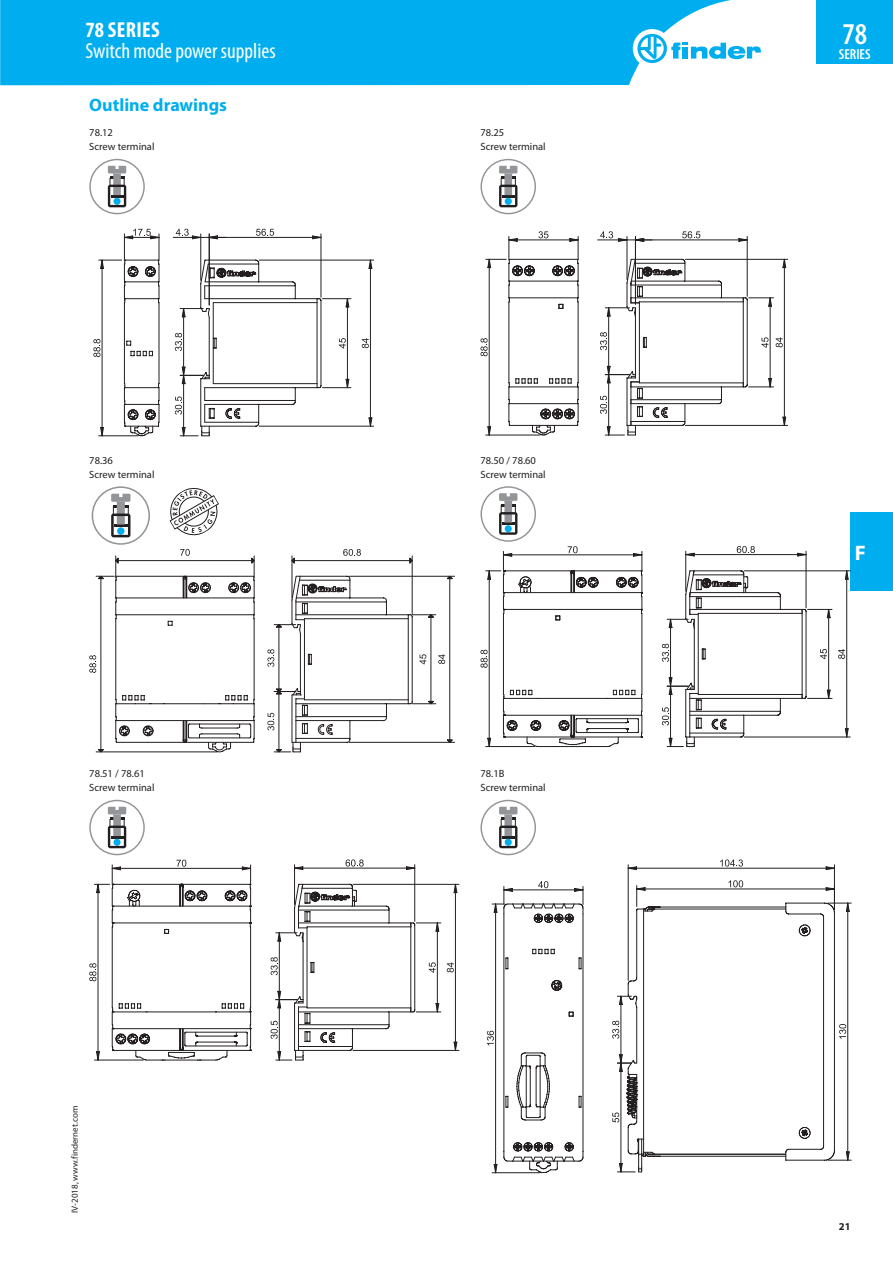
<style>
.page{position:relative;width:893px;height:1263px;background:#fff}
.page>*{position:absolute;margin:0;border:0;box-sizing:border-box;transform-origin:0 0}
.t1{font:600 condensed 30.3px "Myriad Pro";color:#fff}
.t2{font:condensed 21.75px "Myriad Pro";color:#fff}
.t3{font:700 condensed 21.75px "Myriad Pro";letter-spacing:.02em;color:#fff}
.t4{font:700 21px "Myriad Pro";color:#fff}
.t5{font:700 18px "Myriad Pro";color:#00aeef}
.t6{font:600 condensed 14.55px "Myriad Pro";color:#fff}
.t7{font:10.5px/14.2px "Myriad Pro";color:#231f20}
.t8{font:700 10.5px "Myriad Pro";color:#231f20}
.t9{font:9px "Myriad Pro";color:#231f20}
</style>
<div class="page">
<div style="left:850px;top:512px;width:43px;height:79px;background:#00aeef"></div>
<div style="left:89px;top:159px;width:56px;height:55px;border:1px solid #939598;border-radius:50%"></div>
<svg style="left:108px;top:166px;width:18px;height:41px"></svg>
<div style="left:480px;top:159px;width:56px;height:55px;border:1px solid #939598;border-radius:50%"></div>
<svg style="left:499px;top:166px;width:18px;height:41px"></svg>
<hr style="left:486px;top:435px;width:54px;height:1px;background:#231f20">
<svg style="left:480px;top:231px;width:99px;height:204px"></svg>
<hr style="left:489px;top:259px;width:1px;height:176px;background:#231f20">
<hr style="left:685px;top:259px;width:103px;height:1px;background:#231f20">
<hr style="left:685px;top:425px;width:103px;height:1px;background:#231f20">
<svg style="left:600px;top:258px;width:186px;height:178px"></svg>
<hr style="left:784px;top:259px;width:1px;height:166px;background:#231f20">
<hr style="left:747px;top:236px;width:1px;height:60px;background:#231f20">
<svg style="left:682px;top:231px;width:18px;height:7px"></svg>
<svg style="left:739px;top:238px;width:8px;height:2px"></svg>
<hr style="left:635px;top:240px;width:112px;height:1px;background:#231f20">
<hr style="left:635px;top:236px;width:1px;height:68px;background:#231f20">
<hr style="left:627px;top:236px;width:1px;height:44px;background:#231f20">
<svg style="left:636px;top:238px;width:8px;height:2px"></svg>
<svg style="left:600px;top:231px;width:27px;height:9px"></svg>
<hr style="left:598px;top:240px;width:54px;height:1px;background:#231f20">
<div style="left:92px;top:486px;width:58px;height:59px;border:2px solid #939598;border-radius:50%"></div>
<svg style="left:111px;top:494px;width:19px;height:43px"></svg>
<svg style="left:169px;top:487px;width:50px;height:49px"></svg>
<svg style="left:89px;top:549px;width:366px;height:203px"></svg>
<div style="left:480px;top:486px;width:56px;height:56px;border:1px solid #939598;border-radius:50%"></div>
<svg style="left:499px;top:493px;width:18px;height:42px"></svg>
<hr style="left:685px;top:551px;width:1px;height:40px;background:#231f20">
<hr style="left:806px;top:551px;width:1px;height:57px;background:#231f20">
<svg style="left:737px;top:546px;width:18px;height:7px"></svg>
<svg style="left:686px;top:553px;width:8px;height:3px"></svg>
<svg style="left:798px;top:553px;width:8px;height:3px"></svg>
<hr style="left:686px;top:554px;width:120px;height:1px;background:#231f20">
<svg style="left:662px;top:570px;width:170px;height:177px"></svg>
<hr style="left:828px;top:609px;width:1px;height:89px;background:#231f20">
<hr style="left:744px;top:571px;width:106px;height:1px;background:#231f20">
<hr style="left:744px;top:737px;width:106px;height:1px;background:#231f20">
<svg style="left:838px;top:649px;width:7px;height:10px"></svg>
<svg style="left:845px;top:571px;width:3px;height:8px"></svg>
<svg style="left:845px;top:728px;width:3px;height:9px"></svg>
<hr style="left:846px;top:571px;width:1px;height:166px;background:#231f20">
<svg style="left:480px;top:546px;width:163px;height:201px"></svg>
<hr style="left:489px;top:571px;width:1px;height:175px;background:#231f20">
<div style="left:89px;top:800px;width:56px;height:55px;border:1px solid #939598;border-radius:50%"></div>
<svg style="left:108px;top:807px;width:18px;height:41px"></svg>
<hr style="left:294px;top:865px;width:1px;height:39px;background:#231f20">
<hr style="left:414px;top:865px;width:1px;height:56px;background:#231f20">
<svg style="left:346px;top:859px;width:18px;height:7px"></svg>
<svg style="left:295px;top:866px;width:8px;height:4px"></svg>
<svg style="left:406px;top:866px;width:9px;height:4px"></svg>
<hr style="left:295px;top:868px;width:120px;height:1px;background:#231f20">
<svg style="left:271px;top:883px;width:170px;height:178px"></svg>
<hr style="left:437px;top:923px;width:1px;height:89px;background:#231f20">
<hr style="left:353px;top:884px;width:106px;height:1px;background:#231f20">
<hr style="left:353px;top:1050px;width:106px;height:1px;background:#231f20">
<svg style="left:447px;top:962px;width:7px;height:10px"></svg>
<svg style="left:454px;top:884px;width:3px;height:9px"></svg>
<svg style="left:454px;top:1042px;width:3px;height:8px"></svg>
<hr style="left:455px;top:884px;width:1px;height:166px;background:#231f20">
<hr style="left:94px;top:1060px;width:49px;height:1px;background:#231f20">
<svg style="left:89px;top:860px;width:162px;height:200px"></svg>
<hr style="left:98px;top:884px;width:1px;height:176px;background:#231f20">
<div style="left:480px;top:800px;width:56px;height:55px;border:1px solid #939598;border-radius:50%"></div>
<svg style="left:499px;top:807px;width:18px;height:41px"></svg>
<hr style="left:834px;top:865px;width:1px;height:44px;background:#231f20">
<hr style="left:628px;top:865px;width:1px;height:115px;background:#231f20">
<svg style="left:720px;top:859px;width:23px;height:7px"></svg>
<svg style="left:826px;top:867px;width:8px;height:3px"></svg>
<svg style="left:628px;top:867px;width:9px;height:3px"></svg>
<hr style="left:628px;top:868px;width:206px;height:1px;background:#231f20">
<svg style="left:487px;top:881px;width:97px;height:292px"></svg>
<svg style="left:612px;top:880px;width:239px;height:292px"></svg>
<hr style="left:124px;top:303px;width:1px;height:81px;background:#231f20">
<hr style="left:158px;top:303px;width:1px;height:81px;background:#231f20">
<svg style="left:124px;top:383px;width:36px;height:53px"></svg>
<hr style="left:99px;top:435px;width:39px;height:1px;background:#231f20">
<svg style="left:93px;top:229px;width:67px;height:128px"></svg>
<svg style="left:100px;top:427px;width:4px;height:9px"></svg>
<hr style="left:102px;top:260px;width:1px;height:176px;background:#231f20">
<hr style="left:200px;top:234px;width:1px;height:46px;background:#231f20">
<svg style="left:176px;top:229px;width:25px;height:10px"></svg>
<hr style="left:173px;top:237px;width:53px;height:1px;background:#231f20">
<hr style="left:209px;top:234px;width:1px;height:71px;background:#231f20">
<hr style="left:321px;top:234px;width:1px;height:63px;background:#231f20">
<svg style="left:256px;top:229px;width:18px;height:7px"></svg>
<svg style="left:209px;top:236px;width:9px;height:3px"></svg>
<svg style="left:312px;top:236px;width:9px;height:3px"></svg>
<hr style="left:209px;top:237px;width:112px;height:1px;background:#231f20">
<hr style="left:259px;top:260px;width:115px;height:1px;background:#231f20">
<hr style="left:259px;top:426px;width:115px;height:1px;background:#231f20">
<svg style="left:362px;top:338px;width:7px;height:10px"></svg>
<svg style="left:369px;top:260px;width:3px;height:9px"></svg>
<svg style="left:369px;top:418px;width:3px;height:8px"></svg>
<hr style="left:370px;top:260px;width:1px;height:166px;background:#231f20">
<svg style="left:175px;top:259px;width:176px;height:177px"></svg>
<hr style="left:183px;top:309px;width:1px;height:66px;background:#231f20">
<div style="left:0;top:0;width:731px;height:85px;background:#00aeef"></div>
<div style="left:633px;top:29px;width:38px;height:39px;background:#fff;border-radius:50%"></div>
<svg style="left:637px;top:34px;width:124px;height:29px"></svg>
<div style="left:816px;top:0;width:77px;height:64px;background:#00aeef"></div>
<h2 class="t3" style="left:85px;top:17px;width:76px">78 SERIES</h2>
<h2 class="t2" style="left:85px;top:38px;width:192px">Switch mode power supplies</h2>
<h3 class="t5" style="left:89px;top:93px;width:139px">Outline drawings</h3>
<p class="t7" style="left:89px;top:125px;width:67px">78.12<br>Screw terminal</p>
<p class="t7" style="left:480px;top:125px;width:67px">78.25<br>Screw terminal</p>
<p class="t7" style="left:89px;top:453px;width:67px">78.36<br>Screw terminal</p>
<p class="t7" style="left:480px;top:453px;width:67px">78.50 / 78.60<br>Screw terminal</p>
<p class="t7" style="left:89px;top:766px;width:67px">78.51 / 78.61<br>Screw terminal</p>
<p class="t7" style="left:480px;top:766px;width:67px">78.1B<br>Screw terminal</p>
<p class="t9" style="left:69px;top:1213px;width:108px;rotate:-90deg">IV-2018, www.findernet.com</p>
<h1 class="t1" style="left:842px;top:17px;width:26px">78</h1>
<h3 class="t6" style="left:839px;top:46px;width:33px">SERIES</h3>
<h3 class="t4" style="left:855px;top:539px;width:13px">F</h3>
<p class="t8" style="left:839px;top:1219px;width:13px">21</p>
</div>
